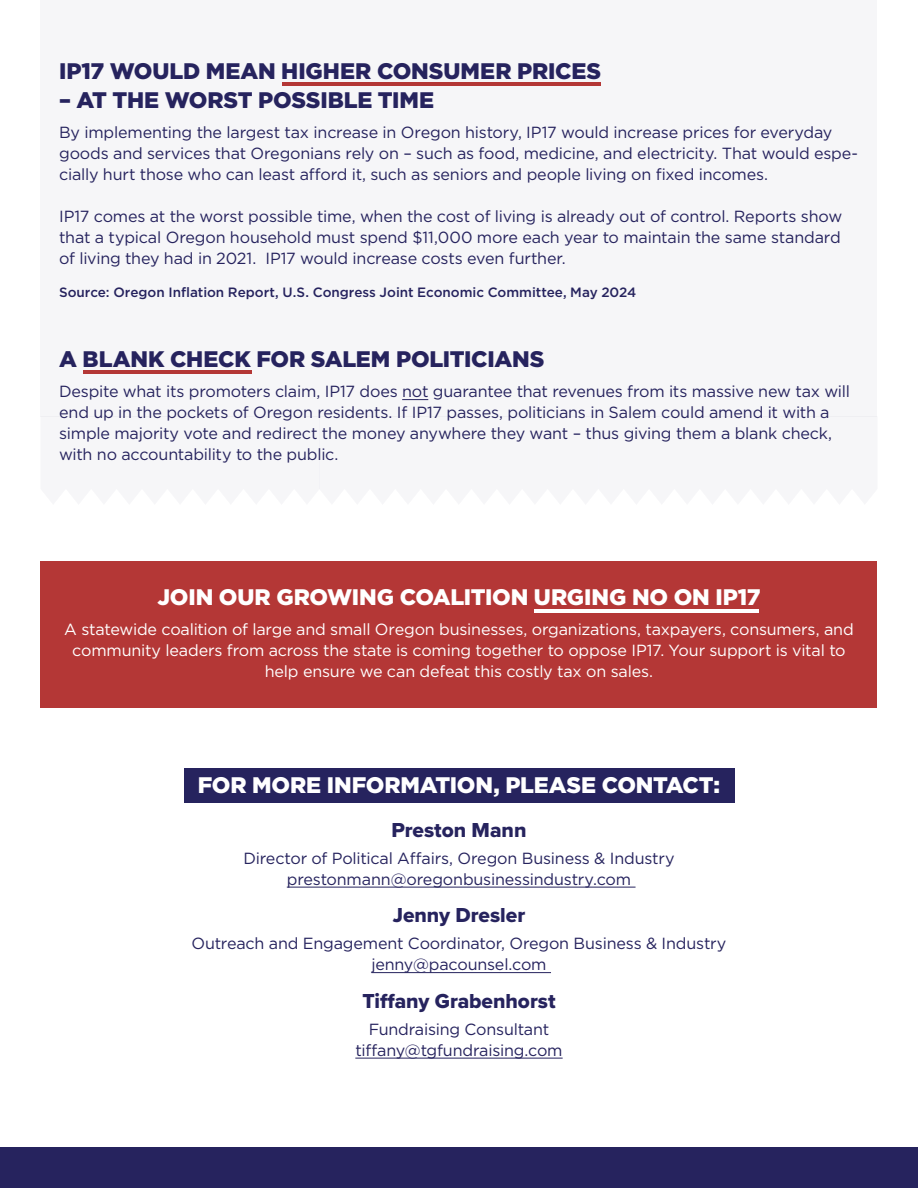
<style>
.page{position:relative;width:918px;height:1188px;background:#fff}
.page>*{position:absolute;margin:0;border:0;box-sizing:border-box;transform-origin:0 0}
.t1{font:900 22.5px "Gotham";letter-spacing:-.01em;color:#26235e}
.t2{font:900 22.5px "Gotham";letter-spacing:-.01em;color:#fff}
.t3{font:21px "Proxima Nova Extrabld";color:#26235e}
.t4{font:16.2px/21px "Gotham";letter-spacing:-.01em;color:#26235e;text-align:center}
.t5{font:16.2px/21px "Gotham";letter-spacing:-.01em;color:#fff;text-align:center}
.t6{font:500 13.5px "Gotham";color:#26235e}
</style>
<div class="page">
<div style="left:40px;top:561px;width:838px;height:147px;background:#b43736"></div>
<div style="left:184px;top:768px;width:550px;height:34px;background:#26235e"></div>
<div style="left:41px;top:416px;width:836px;height:73px;background:#f6f6f8"></div>
<div style="left:40px;top:0;width:838px;height:416px;background:#f6f6f8"></div>
<svg style="left:402px;top:399px;width:26px;height:1px"></svg>
<hr style="left:287px;top:887px;width:349px;height:1px;background:#26235e">
<hr style="left:371px;top:972px;width:180px;height:1px;background:#26235e">
<hr style="left:355px;top:1058px;width:208px;height:1px;background:#26235e">
<hr style="left:282px;top:82px;width:319px;height:4px;background:#b43736">
<hr style="left:83px;top:370px;width:169px;height:4px;background:#b43736">
<hr style="left:534px;top:609px;width:225px;height:4px;background:#fff">
<div style="left:0;top:1148px;width:918px;height:40px;background:#26235e"></div>
<h1 class="t1" style="left:59px;top:58px;width:544px">IP17 WOULD MEAN HIGHER CONSUMER PRICES</h1>
<h1 class="t1" style="left:59px;top:87px;width:377px">– AT THE WORST POSSIBLE TIME</h1>
<p class="t4" style="left:59px;top:121px;width:800px;text-align:left">By implementing the largest tax increase in Oregon history, IP17 would increase prices for everyday goods and services that Oregonians rely on – such as food, medicine, and electricity. That would espe&shy;cially hurt those who can least afford it, such as seniors and people living on fixed incomes.</p>
<p class="t4" style="left:59px;top:205px;width:785px;text-align:justify">IP17 comes at the worst possible time, when the cost of living is already out of control. Reports show that a typical Oregon household must spend $11,000 more each year to maintain the same standard of living they had in 2021. IP17 would increase costs even further.</p>
<p class="t6" style="left:59px;top:283px;width:579px">Source: Oregon Inflation Report, U.S. Congress Joint Economic Committee, May 2024</p>
<h1 class="t1" style="left:59px;top:346px;width:487px">A BLANK CHECK FOR SALEM POLITICIANS</h1>
<p class="t4" style="left:59px;top:381px;width:792px;text-align:left">Despite what its promoters claim, IP17 does not guarantee that revenues from its massive new tax will end up in the pockets of Oregon residents. If IP17 passes, politicians in Salem could amend it with a simple majority vote and redirect the money anywhere they want – thus giving them a blank check, with no accountability to the public.</p>
<h1 class="t2" style="left:157px;top:584px;width:605px">JOIN OUR GROWING COALITION URGING NO ON IP17</h1>
<p class="t5" style="left:64px;top:619px;width:791px">A statewide coalition of large and small Oregon businesses, organizations, taxpayers, consumers, and community leaders from across the state is coming together to oppose IP17. Your support is vital to help ensure we can defeat this costly tax on sales.</p>
<h1 class="t2" style="left:198px;top:773px;width:524px">FOR MORE INFORMATION, PLEASE CONTACT:</h1>
<p class="t3" style="left:392px;top:814px;width:136px">Preston Mann</p>
<p class="t4" style="left:243px;top:847px;width:433px">Director of Political Affairs, Oregon Business &amp; Industry prestonmann@oregonbusinessindustry.com</p>
<p class="t3" style="left:393px;top:900px;width:134px">Jenny Dresler</p>
<p class="t4" style="left:191px;top:933px;width:537px">Outreach and Engagement Coordinator, Oregon Business &amp; Industry jenny@pacounsel.com</p>
<p class="t3" style="left:362px;top:985px;width:195px">Tiffany Grabenhorst</p>
<p class="t4" style="left:355px;top:1018px;width:209px">Fundraising Consultant tiffany@tgfundraising.com</p>
</div>
